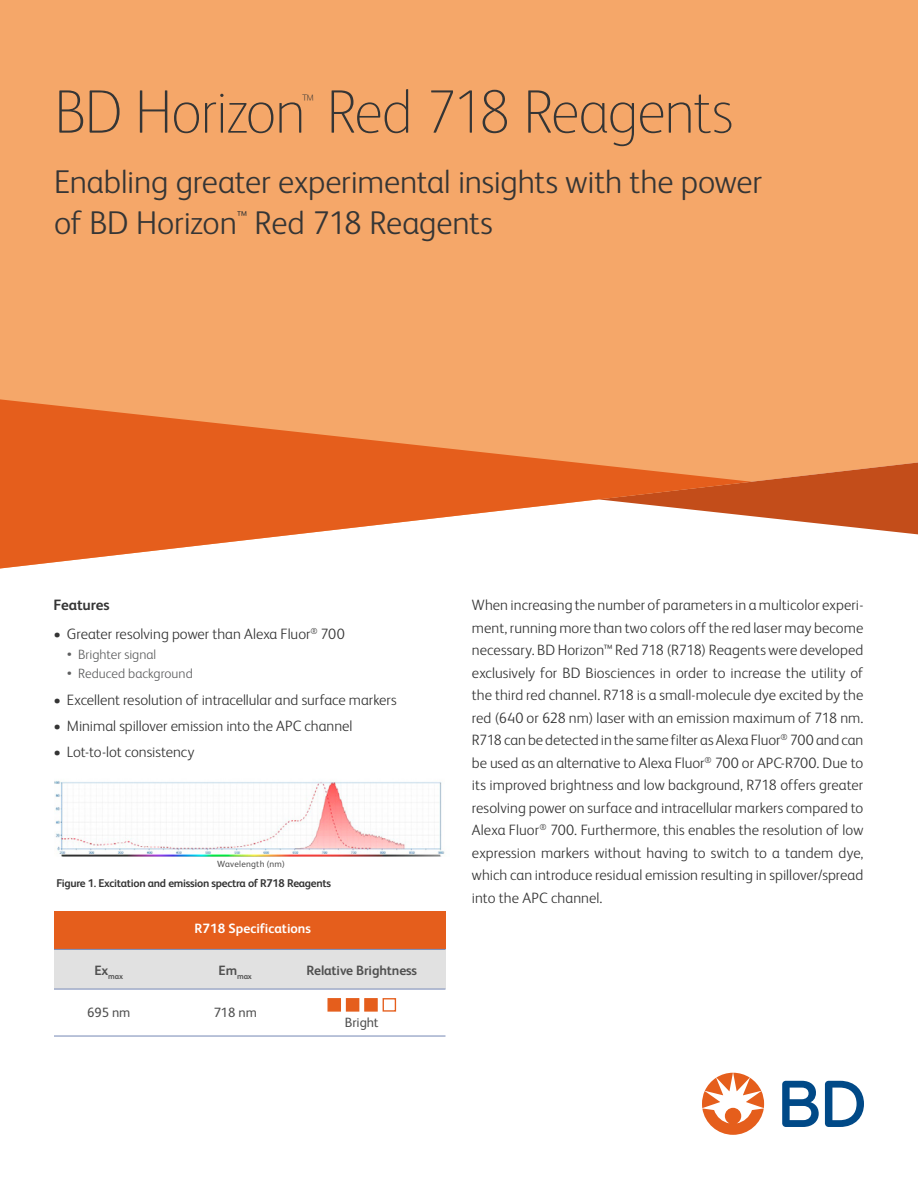
<style>
.page{position:relative;width:918px;height:1188px;background:#fff}
.page>*{position:absolute;margin:0;border:0;box-sizing:border-box;transform-origin:0 0}
.Subhead_option_2_FS{font:100 61.5px "FS Albert Pro";letter-spacing:-.03em;color:#353535}
.Subhead_option_2_FS-2{font:300 33px/40.5px "FS Albert Pro";letter-spacing:-.005em;color:#353535}
.Subhead_option_2_FS-3{font:100 18.15px "FS Albert Pro";color:#353535}
.t1{font:300 15px/22.5px "FS Albert Pro";color:#353535;text-align:justify}
.t2{font:700 15px "FS Albert Pro";letter-spacing:-.01em;color:#353535}
.t3{font:300 13.5px "FS Albert Pro";letter-spacing:.005em;color:#5e5f60}
.Disclaimer__side_2{font:700 13.5px "FS Albert Pro";letter-spacing:-.01em;color:#505050}
.Disclaimer__side_2-2{font:700 13.5px "FS Albert Pro";color:#fff}
.Disclaimer__side_2-3{font:13.5px "FS Albert Pro";letter-spacing:-.01em;color:#505050}
.Disclaimer__side_2-4{font:700 11.25px "FS Albert Pro";letter-spacing:-.025em;color:#353535}
.Specifications_FS_Al{font:9px "FS Albert Pro";letter-spacing:.025em;color:#505050}
.Disclaimer__side_2-5{font:700 7.8px "FS Albert Pro";letter-spacing:-.01em;color:#505050}
</style>
<div class="page">
<div style="left:0;top:0;width:918px;height:461px;background:#f5a769"></div>
<svg style="left:752px;top:461px;width:166px;height:74px;background:#d27144"></svg>
<svg style="left:0;top:398px;width:752px;height:171px;fill:#e55e1c"></svg>
<svg style="left:782px;top:1081px;width:82px;height:46px"></svg>
<svg style="left:702px;top:1073px;width:62px;height:62px"></svg>
<img style="left:54px;top:781px;width:391px;height:75px">
<div style="left:54px;top:911px;width:392px;height:39px;background:#e55e1c"></div>
<div style="left:54px;top:950px;width:392px;height:39px;background:#e1e1e1"></div>
<hr style="left:54px;top:989px;width:392px;height:1px;background:#7587b5">
<hr style="left:54px;top:1036px;width:392px;height:1px;background:#7587b5">
<hr style="left:54px;top:949px;width:392px;height:1px;background:#7587b5">
<div style="left:383px;top:998px;width:13px;height:14px;background:#fff;border:1px solid #e55e1c"></div>
<div style="left:364px;top:998px;width:14px;height:14px;background:#e55e1c;border:1px solid #e55e1c"></div>
<div style="left:346px;top:998px;width:13px;height:14px;background:#e55e1c;border:1px solid #e55e1c"></div>
<div style="left:327px;top:998px;width:14px;height:14px;background:#e55e1c;border:1px solid #e55e1c"></div>
<p class="Subhead_option_2_FS" style="left:54px;top:71px;width:681px">BD Horizon Red 718 Reagents</p>
<p class="Subhead_option_2_FS-3" style="left:302px;top:89px;width:13px">™</p>
<p class="Subhead_option_2_FS-2" style="left:54px;top:160px;width:710px">Enabling greater experimental insights with the power of BD Horizon<sup>™</sup> Red 718 Reagents</p>
<p class="t2" style="left:53px;top:594px;width:58px">Features</p>
<p class="t1" style="left:53px;top:622px;width:293px">• Greater resolving power than Alexa Fluor<sup>®</sup> 700</p>
<p class="t3" style="left:67px;top:645px;width:91px"><sup>•</sup> Brighter signal</p>
<p class="t3" style="left:67px;top:664px;width:127px"><sup>•</sup> Reduced background</p>
<p class="t1" style="left:53px;top:687px;width:345px">• Excellent resolution of intracellular and surface markers</p>
<p class="t1" style="left:53px;top:713px;width:301px">• Minimal spillover emission into the APC channel</p>
<p class="t1" style="left:53px;top:740px;width:143px">• Lot-to-lot consistency</p>
<p class="Specifications_FS_Al" style="left:217px;top:858px;width:69px">Wavelength (nm)</p>
<p class="Disclaimer__side_2-4" style="left:56px;top:875px;width:276px">Figure 1. Excitation and emission spectra of R718 Reagents</p>
<p class="Disclaimer__side_2-5" style="left:94px;top:971px;width:30px"><sup>Ex</sup>max</p>
<p class="Disclaimer__side_2-3" style="left:87px;top:1003px;width:45px">695 nm</p>
<p class="Disclaimer__side_2-2" style="left:195px;top:919px;width:118px">R718 Specifications</p>
<p class="Disclaimer__side_2-5" style="left:219px;top:971px;width:35px"><sup>Em</sup>max</p>
<p class="Disclaimer__side_2-3" style="left:214px;top:1003px;width:45px">718 nm</p>
<p class="Disclaimer__side_2" style="left:306px;top:961px;width:112px">Relative Brightness</p>
<p class="Disclaimer__side_2-3" style="left:345px;top:1013px;width:35px">Bright</p>
<p class="t1" style="left:472px;top:593px;width:393px">When increasing the number of parameters in a multicolor experi&shy;ment, running more than two colors off the red laser may become necessary. BD Horizon™ Red 718 (R718) Reagents were developed exclusively for BD Biosciences in order to increase the utility of the third red channel. R718 is a small-molecule dye excited by the red (640 or 628 nm) laser with an emission maximum of 718 nm.<br>R718 can be detected in the same filter as Alexa Fluor<sup>®</sup> 700 and can be used as an alternative to Alexa Fluor<sup>®</sup> 700 or APC-R700. Due to its improved brightness and low background, R718 offers greater resolving power on surface and intracellular markers compared to Alexa Fluor<sup>®</sup> 700. Furthermore, this enables the resolution of low expression markers without having to switch to a tandem dye, which can introduce residual emission resulting in spillover/spread into the APC channel.</p>
</div>
